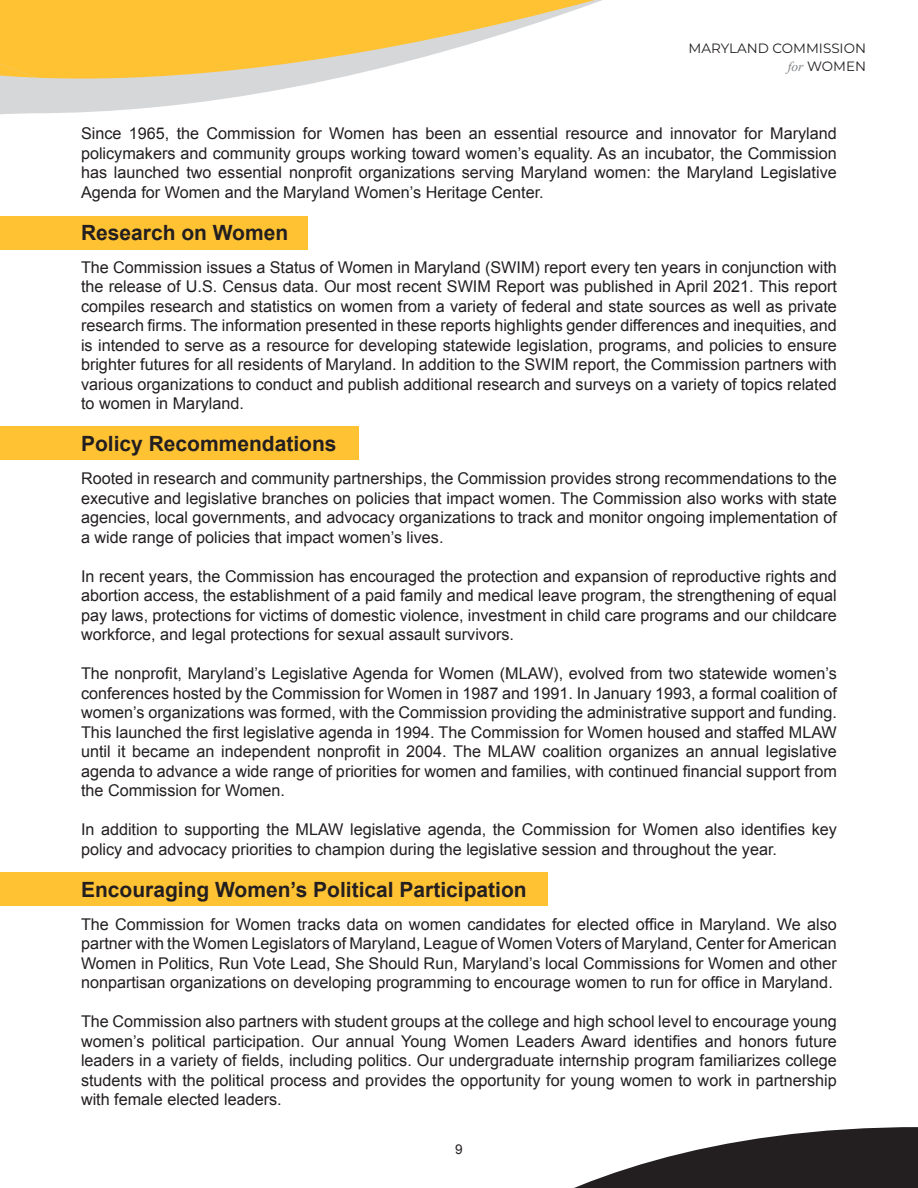
<style>
.page{position:relative;width:918px;height:1188px;background:#fff}
.page>*{position:absolute;margin:0;border:0;box-sizing:border-box;transform-origin:0 0}
.t1{font:700 21px "Arial";color:#231f20}
.t2{font:16.2px/19.5px "Arial";color:#231f20;text-align:justify}
.t3{font:13.5px/18px "Montserrat";color:#231f20;text-align:right}
.t4{font:13.5px "Arial";color:#231f20}
.s1{font-family:"Times New Roman";font-style:italic;color:#808285}
</style>
<div class="page">
<svg style="left:574px;top:1127px;width:344px;height:61px"></svg>
<svg style="left:0;top:0;width:602px;height:114px"></svg>
<svg style="left:0;top:0;width:595px;height:79px;fill:#ffc233"></svg>
<div style="left:0;top:426px;width:359px;height:34px;background:#ffc233"></div>
<div style="left:0;top:216px;width:308px;height:33px;background:#ffc233"></div>
<div style="left:0;top:872px;width:548px;height:34px;background:#ffc233"></div>
<p class="t3" style="left:688px;top:38px;width:179px">MARYLAND COMMISSION <span class="s1">for</span> WOMEN</p>
<p class="t2" style="left:81px;top:124px;width:757px">Since 1965, the Commission for Women has been an essential resource and innovator for Maryland policymakers and community groups working toward women’s equality. As an incubator, the Commission has launched two essential nonprofit organizations serving Maryland women: the Maryland Legislative Agenda for Women and the Maryland Women’s Heritage Center.</p>
<p class="t1" style="left:81px;top:218px;width:209px">Research on Women</p>
<p class="t2" style="left:81px;top:257px;width:757px">The Commission issues a Status of Women in Maryland (SWIM) report every ten years in conjunction with the release of U.S. Census data. Our most recent SWIM Report was published in April 2021. This report compiles research and statistics on women from a variety of federal and state sources as well as private research firms. The information presented in these reports highlights gender differences and inequities, and is intended to serve as a resource for developing statewide legislation, programs, and policies to ensure brighter futures for all residents of Maryland. In addition to the SWIM report, the Commission partners with various organizations to conduct and publish additional research and surveys on a variety of topics related to women in Maryland.</p>
<p class="t1" style="left:81px;top:430px;width:257px">Policy Recommendations</p>
<p class="t2" style="left:81px;top:469px;width:757px">Rooted in research and community partnerships, the Commission provides strong recommendations to the executive and legislative branches on policies that impact women. The Commission also works with state agencies, local governments, and advocacy organizations to track and monitor ongoing implementation of a wide range of policies that impact women’s lives.</p>
<p class="t2" style="left:81px;top:566px;width:757px">In recent years, the Commission has encouraged the protection and expansion of reproductive rights and abortion access, the establishment of a paid family and medical leave program, the strengthening of equal pay laws, protections for victims of domestic violence, investment in child care programs and our childcare workforce, and legal protections for sexual assault survivors.</p>
<p class="t2" style="left:81px;top:664px;width:757px">The nonprofit, Maryland’s Legislative Agenda for Women (MLAW), evolved from two statewide women’s conferences hosted by the Commission for Women in 1987 and 1991. In January 1993, a formal coalition of women’s organizations was formed, with the Commission providing the administrative support and funding.<br>This launched the first legislative agenda in 1994. The Commission for Women housed and staffed MLAW until it became an independent nonprofit in 2004. The MLAW coalition organizes an annual legislative agenda to advance a wide range of priorities for women and families, with continued financial support from the Commission for Women.</p>
<p class="t2" style="left:81px;top:820px;width:757px">In addition to supporting the MLAW legislative agenda, the Commission for Women also identifies key policy and advocacy priorities to champion during the legislative session and throughout the year.</p>
<p class="t1" style="left:81px;top:875px;width:447px">Encouraging Women’s Political Participation</p>
<p class="t2" style="left:81px;top:914px;width:757px">The Commission for Women tracks data on women candidates for elected office in Maryland. We also partner with the Women Legislators of Maryland, League of Women Voters of Maryland, Center for American Women in Politics, Run Vote Lead, She Should Run, Maryland’s local Commissions for Women and other nonpartisan organizations on developing programming to encourage women to run for office in Maryland.</p>
<p class="t2" style="left:81px;top:1012px;width:757px">The Commission also partners with student groups at the college and high school level to encourage young women’s political participation. Our annual Young Women Leaders Award identifies and honors future leaders in a variety of fields, including politics. Our undergraduate internship program familiarizes college students with the political process and provides the opportunity for young women to work in partnership with female elected leaders.</p>
<p class="t4" style="left:455px;top:1140px;width:9px">9</p>
</div>
